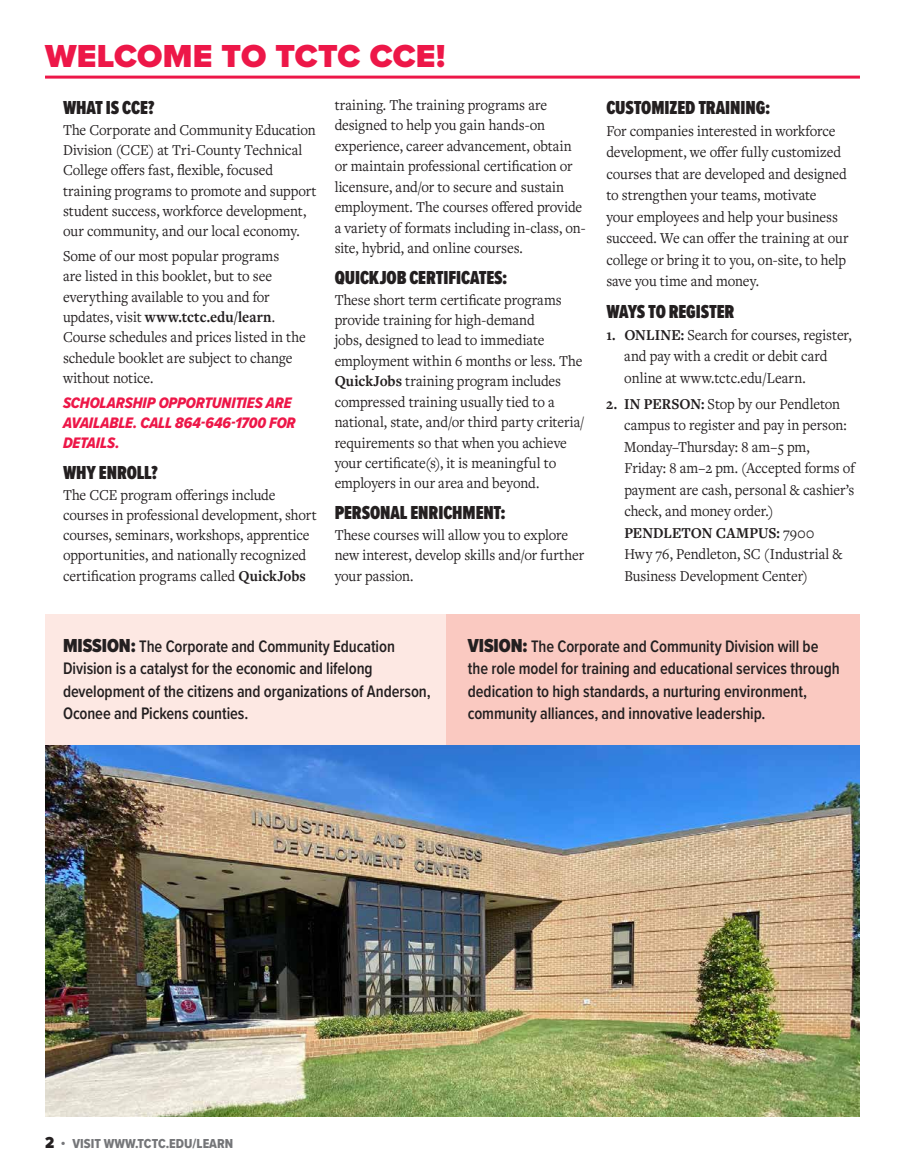
<style>
.page{position:relative;width:905px;height:1175px;background:#fff}
.page>*{position:absolute;margin:0;border:0;box-sizing:border-box;transform-origin:0 0}
.t1{font:900 33px "Proxima Nova";color:#ed1748}
.t2{font:900 19.5px "Proxima Nova Ex Cn";letter-spacing:-.005em;color:#231f20}
.t3{font:600 17.25px/22.4px "Proxima Nova Cond";letter-spacing:-.005em;color:#231f20;scale:.95 1}
.t4{font:15.75px/20.4px "Freight Text Pro";letter-spacing:-.005em;color:#231f20;scale:.93 1}
.t5{font:15.75px/20.2px "Proxima Nova Cond Extrabld It";letter-spacing:-.005em;color:#ed1748}
.t6{font:13.5px "Proxima Nova Cond Extrabld";color:#757679}
.s1{font-weight:700}
.s2{font-weight:900;font-size:19.5px}
.s3{font-family:"Proxima Nova Cond";font-weight:900;font-size:16.5px;color:#231f20}
</style>
<div class="page">
<hr style="left:45px;top:76px;width:815px;height:3px;background:#ed1748">
<div style="left:45px;top:614px;width:401px;height:131px;background:#fde8e3"></div>
<div style="left:446px;top:614px;width:414px;height:131px;background:#fac9c1"></div>
<img style="left:45px;top:745px;width:815px;height:371px">
<h2 class="t1" style="left:45px;top:31px;width:402px">WELCOME TO TCTC CCE!</h2>
<h3 class="t2" style="left:63px;top:94px;width:93px">WHAT IS CCE?</h3>
<p class="t4" style="left:63px;top:119px;width:274px">The Corporate and Community Education Division (CCE) at Tri-County Technical College offers fast, flexible, focused training programs to promote and support student success, workforce development, our community, and our local economy.</p>
<p class="t4" style="left:63px;top:245px;width:262px">Some of our most popular programs<br>are listed in this booklet, but to see everything available to you and for updates, visit <span class="s1">www.tctc.edu/learn</span>.<br>Course schedules and prices listed in the schedule booklet are subject to change without notice.</p>
<p class="t5" style="left:63px;top:392px;width:234px">SCHOLARSHIP OPPORTUNITIES ARE<br>AVAILABLE. CALL 864-646-1700 FOR<br>DETAILS.</p>
<h3 class="t2" style="left:63px;top:458px;width:96px">WHY ENROLL?</h3>
<p class="t4" style="left:63px;top:484px;width:274px">The CCE program offerings include courses in professional development, short courses, seminars, workshops, apprentice opportunities, and nationally recognized certification programs called <span class="s1">QuickJobs</span></p>
<p class="t4" style="left:335px;top:94px;width:271px">training. The training programs are designed to help you gain hands-on experience, career advancement, obtain or maintain professional certification or licensure, and/or to secure and sustain employment. The courses offered provide a variety of formats including in-class, on&shy;site, hybrid, and online courses.</p>
<h3 class="t2" style="left:334px;top:263px;width:174px">QUICKJOB CERTIFICATES:</h3>
<p class="t4" style="left:334px;top:289px;width:270px">These short term certificate programs provide training for high-demand<br>jobs, designed to lead to immediate employment within 6 months or less. The <span class="s1">QuickJobs</span> training program includes compressed training usually tied to a national, state, and/or third party criteria/ requirements so that when you achieve your certificate(s), it is meaningful to employers in our area and beyond.</p>
<h3 class="t2" style="left:334px;top:499px;width:173px">PERSONAL ENRICHMENT:</h3>
<p class="t4" style="left:334px;top:524px;width:270px">These courses will allow you to explore new interest, develop skills and/or further your passion.</p>
<h3 class="t2" style="left:606px;top:94px;width:166px">CUSTOMIZED TRAINING:</h3>
<p class="t4" style="left:606px;top:120px;width:262px;line-height:21.5px">For companies interested in workforce development, we offer fully customized courses that are developed and designed to strengthen your teams, motivate<br>your employees and help your business succeed. We can offer the training at our college or bring it to you, on-site, to help save you time and money.</p>
<h3 class="t2" style="left:606px;top:298px;width:130px">WAYS TO REGISTER</h3>
<p class="t4" style="left:624px;top:323px;width:246px;line-height:21.5px;text-indent:-18px"><span class="s1">1. ONLINE:</span> Search for courses, register, and pay with a credit or debit card online at www.tctc.edu/Learn.</p>
<p class="t4" style="left:624px;top:392px;width:249px;line-height:21.5px;text-indent:-18px"><span class="s1">2. IN PERSON:</span> Stop by our Pendleton campus to register and pay in person:<br>Monday–Thursday: 8 am–5 pm, Friday: 8 am–2 pm. (Accepted forms of payment are cash, personal &amp; cashier’s check, and money order.)</p>
<p class="t4" style="left:624px;top:521px;width:236px;line-height:21.5px"><span class="s1">PENDLETON CAMPUS:</span> 7900<br>Hwy 76, Pendleton, SC (Industrial &amp;<br>Business Development Center)</p>
<p class="t3" style="left:63px;top:634px;width:388px"><span class="s2">MISSION:</span> The Corporate and Community Education Division is a catalyst for the economic and lifelong development of the citizens and organizations of Anderson, Oconee and Pickens counties.</p>
<p class="t3" style="left:468px;top:634px;width:393px"><span class="s2">VISION:</span> The Corporate and Community Division will be the role model for training and educational services through dedication to high standards, a nurturing environment, community alliances, and innovative leadership.</p>
<p class="t6" style="left:45px;top:1133px;width:190px"><span class="s3">2</span> • VISIT WWW.TCTC.EDU/LEARN</p>
</div>
